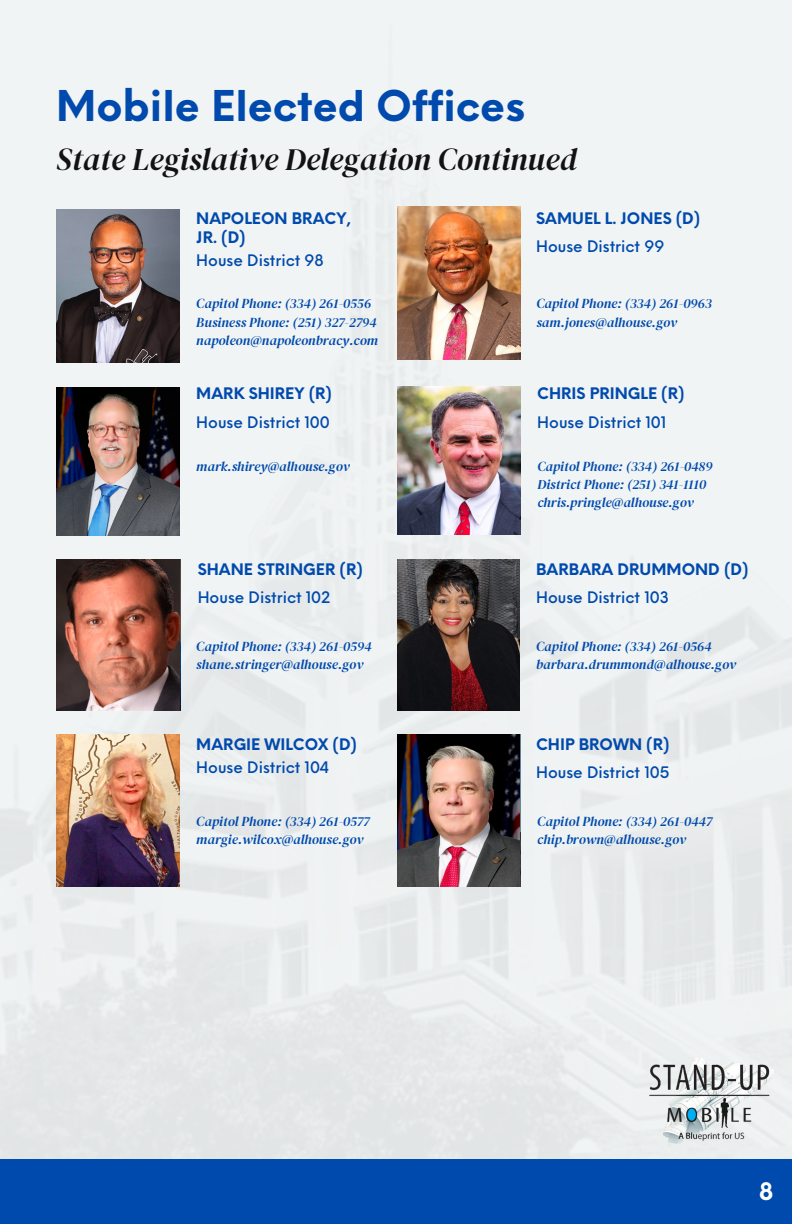
<style>
.page{position:relative;width:792px;height:1224px;background:#fff}
.page>*{position:absolute;margin:0;border:0;box-sizing:border-box;transform-origin:0 0}
.t1{font:700 41.4px "Neue Einstellung";color:#004aad}
.t2{font:italic 31.4px "DM Serif Display";color:#121212}
.t3{font:700 23.6px "Neue Einstellung";color:#fff}
.t4{font:500 15.6px "Neue Einstellung";color:#004aad}
.t5{font:700 15.6px/18.4px "Neue Einstellung";color:#004aad}
.t6{font:italic 13.6px "DM Serif Display";color:#004aad}
</style>
<div class="page">
<img style="left:0;top:0;width:792px;height:1159px">
<img style="left:56px;top:209px;width:123px;height:153px">
<img style="left:397px;top:207px;width:123px;height:153px">
<img style="left:56px;top:387px;width:123px;height:149px">
<img style="left:397px;top:386px;width:123px;height:149px">
<img style="left:398px;top:559px;width:121px;height:152px">
<img style="left:56px;top:559px;width:123px;height:152px">
<img style="left:56px;top:735px;width:123px;height:151px">
<img style="left:398px;top:735px;width:121px;height:151px">
<div style="left:0;top:1159px;width:792px;height:65px;background:#004aad"></div>
<img style="left:647px;top:1057px;width:126px;height:87px">
<p class="t1" style="left:56px;top:69px;width:471px">Mobile Elected Offices</p>
<p class="t2" style="left:56px;top:138px;width:522px">State Legislative Delegation Continued</p>
<p class="t5" style="left:196px;top:208px;width:156px">NAPOLEON BRACY,<br>JR. (D)</p>
<p class="t4" style="left:196px;top:246px;width:129px">House District 98</p>
<p class="t6" style="left:196px;top:294px;width:176px">Capitol Phone: (334) 261-0556</p>
<p class="t6" style="left:196px;top:313px;width:182px">Business Phone: (251) 327-2794</p>
<p class="t6" style="left:196px;top:331px;width:183px">napoleon@napoleonbracy.com</p>
<p class="t5" style="left:536px;top:208px;width:166px">SAMUEL L. JONES (D)</p>
<p class="t4" style="left:536px;top:233px;width:130px">House District 99</p>
<p class="t6" style="left:536px;top:294px;width:177px">Capitol Phone: (334) 261-0963</p>
<p class="t6" style="left:536px;top:313px;width:142px">sam.jones@alhouse.gov</p>
<p class="t5" style="left:196px;top:383px;width:137px">MARK SHIREY (R)</p>
<p class="t4" style="left:196px;top:408px;width:135px">House District 100</p>
<p class="t6" style="left:196px;top:457px;width:155px">mark.shirey@alhouse.gov</p>
<p class="t5" style="left:198px;top:558px;width:167px">SHANE STRINGER (R)</p>
<p class="t4" style="left:198px;top:583px;width:134px">House District 102</p>
<p class="t6" style="left:196px;top:637px;width:177px">Capitol Phone: (334) 261-0594</p>
<p class="t6" style="left:196px;top:655px;width:169px">shane.stringer@alhouse.gov</p>
<p class="t5" style="left:196px;top:734px;width:162px">MARGIE WILCOX (D)</p>
<p class="t4" style="left:196px;top:754px;width:135px">House District 104</p>
<p class="t6" style="left:196px;top:812px;width:175px">Capitol Phone: (334) 261-0577</p>
<p class="t6" style="left:196px;top:830px;width:169px">margie.wilcox@alhouse.gov</p>
<p class="t5" style="left:537px;top:383px;width:149px">CHRIS PRINGLE (R)</p>
<p class="t4" style="left:537px;top:408px;width:130px">House District 101</p>
<p class="t6" style="left:537px;top:457px;width:177px">Capitol Phone: (334) 261-0489</p>
<p class="t6" style="left:537px;top:475px;width:171px">District Phone: (251) 341-1110</p>
<p class="t6" style="left:537px;top:493px;width:158px">chris.pringle@alhouse.gov</p>
<p class="t5" style="left:536px;top:558px;width:214px">BARBARA DRUMMOND (D)</p>
<p class="t4" style="left:536px;top:583px;width:134px">House District 103</p>
<p class="t6" style="left:536px;top:637px;width:177px">Capitol Phone: (334) 261-0564</p>
<p class="t6" style="left:536px;top:655px;width:201px">barbara.drummond@alhouse.gov</p>
<p class="t5" style="left:536px;top:734px;width:135px">CHIP BROWN (R)</p>
<p class="t4" style="left:536px;top:758px;width:135px">House District 105</p>
<p class="t6" style="left:537px;top:812px;width:176px">Capitol Phone: (334) 261-0447</p>
<p class="t6" style="left:537px;top:830px;width:150px">chip.brown@alhouse.gov</p>
<p class="t3" style="left:759px;top:1170px;width:16px">8</p>
</div>
